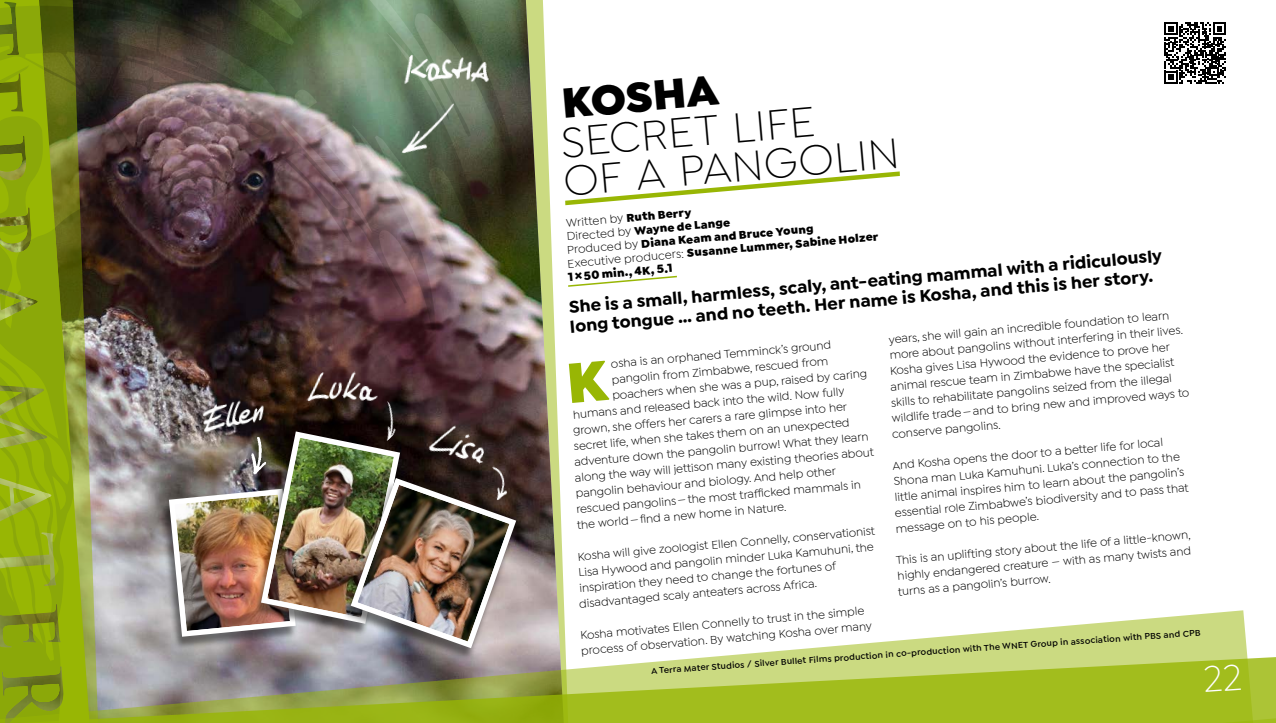
<style>
.page{position:relative;width:1276px;height:723px;background:#fff}
.page>*{position:absolute;margin:0;border:0;box-sizing:border-box;transform-origin:0 0}
.t1{font:300 45px/39px "Isidora Sans";color:#000}
.t2{font:900 45px "Isidora Sans";color:#000}
.t3{font:700 18px/19.5px "Isidora Sans";color:#000}
.t4{font:12px/15.8px "Isidora Sans";color:#000}
.t5{font:900 12px/13.5px "Isidora Sans";color:#000}
.t6{font:600 9px "Isidora Sans";color:#000}
.s1{font-weight:400}
</style>
<div class="page">
<img style="left:514px;top:0;width:50px;height:610px">
<img style="left:93px;top:0;width:421px;height:610px">
<svg style="left:0;top:0;width:93px;height:610px;background:#839619"></svg>
<svg style="left:0;top:610px;width:869px;height:45px"></svg>
<svg style="left:0;top:655px;width:869px;height:68px;background:#9fae53"></svg>
<svg style="left:869px;top:610px;width:407px;height:113px"></svg>
<svg style="left:560px;top:169px;width:340px;height:39px"></svg>
<svg style="left:568px;top:275px;width:109px;height:12px"></svg>
<img style="left:403px;top:52px;width:90px;height:39px">
<img style="left:399px;top:92px;width:56px;height:69px">
<img style="left:306px;top:364px;width:77px;height:51px">
<img style="left:425px;top:416px;width:69px;height:12px">
<svg style="left:195px;top:393px;width:78px;height:35px"></svg>
<img style="left:197px;top:398px;width:70px;height:30px">
<img style="left:364px;top:398px;width:43px;height:30px">
<div style="left:160px;top:491px;width:138px;height:159px;background:#000;opacity:.5"></div>
<div style="left:342px;top:480px;width:176px;height:181px;background:#000;opacity:.5"></div>
<img style="left:166px;top:428px;width:353px;height:223px">
<svg style="left:1164px;top:22px;width:62px;height:62px"></svg>
<svg style="left:1204px;top:664px;width:37px;height:28px"></svg>
<h1 class="t2" style="left:559px;top:75px;width:159px;rotate:-5deg">KOSHA</h1>
<h1 class="t1" style="left:558px;top:123px;width:339px;rotate:-5deg">SECRET LIFE<br>OF A PANGOLIN</h1>
<p class="t5" style="left:563px;top:216px;width:314px;rotate:-5deg"><span class="s1">Written by</span> Ruth Berry<br><span class="s1">Directed by</span> Wayne de Lange<br><span class="s1">Produced by</span> Diana Keam and Bruce Young<br><span class="s1">Executive producers:</span> Susanne Lummer, Sabine Holzer<br>1×50 min., 4K, 5.1</p>
<h2 class="t3" style="left:567px;top:298px;width:597px;rotate:-5deg">She is a small, harmless, scaly, ant-eating mammal with a ridiculously long tongue … and no teeth. Her name is Kosha, and this is her story.</h2>
<p class="t4" style="left:610px;top:356px;width:222px;rotate:-5deg">osha is an orphaned Temminck’s ground</p>
<p class="t4" style="left:888px;top:332px;width:283px;rotate:-5deg">years, she will gain an incredible foundation to learn</p>
<p class="t4" style="left:889px;top:347px;width:296px;rotate:-5deg">more about pangolins without interfering in their lives.</p>
<p class="t4" style="left:889px;top:363px;width:282px;rotate:-5deg">Kosha gives Lisa Hywood the evidence to prove her</p>
<p class="t4" style="left:890px;top:379px;width:286px;rotate:-5deg">animal rescue team in Zimbabwe have the specialist</p>
<p class="t4" style="left:611px;top:372px;width:218px;rotate:-5deg">pangolin from Zimbabwe, rescued from</p>
<p class="t4" style="left:612px;top:387px;width:257px;rotate:-5deg">poachers when she was a pup, raised by caring</p>
<p class="t4" style="left:890px;top:395px;width:283px;rotate:-5deg">skills to rehabilitate pangolins seized from the illegal</p>
<p class="t4" style="left:572px;top:407px;width:274px;rotate:-5deg">humans and released back into the wild. Now fully</p>
<p class="t4" style="left:891px;top:410px;width:300px;rotate:-5deg">wildlife trade—and to bring new and improved ways to</p>
<p class="t4" style="left:891px;top:426px;width:110px;rotate:-5deg">conserve pangolins.</p>
<p class="t4" style="left:889px;top:458px;width:297px;rotate:-5deg">And Kosha opens the door to a better life for local Shona man Luka Kamuhuni. Luka’s connection to the little animal inspires him to learn about the pangolin’s essential role Zimbabwe’s biodiversity and to pass that message on to his people.</p>
<p class="t4" style="left:894px;top:552px;width:298px;text-align:justify;rotate:-5deg">This is an uplifting story about the life of a little-known, highly endangered creature — with as many twists and turns as a pangolin’s burrow.</p>
<p class="t6" style="left:651px;top:666px;width:552px;rotate:-4deg">A Terra Mater Studios / Silver Bullet Films production in co-production with The WNET Group in association with PBS and CPB</p>
<p class="t4" style="left:572px;top:423px;width:276px;rotate:-5deg">grown, she offers her carers a rare glimpse into her</p>
<p class="t4" style="left:573px;top:438px;width:278px;rotate:-5deg">secret life, when she takes them on an unexpected</p>
<p class="t4" style="left:574px;top:454px;width:297px;rotate:-5deg">adventure down the pangolin burrow! What they learn</p>
<p class="t4" style="left:574px;top:470px;width:301px;rotate:-5deg">along the way will jettison many existing theories about</p>
<p class="t4" style="left:575px;top:486px;width:262px;rotate:-5deg">pangolin behaviour and biology. And help other</p>
<p class="t4" style="left:575px;top:501px;width:287px;rotate:-5deg">rescued pangolins—the most traffi cked mammals in</p>
<p class="t4" style="left:576px;top:517px;width:211px;rotate:-5deg">the world—fi nd a new home in Nature.</p>
<p class="t4" style="left:574px;top:549px;width:302px;rotate:-5deg">Kosha will give zoologist Ellen Connelly, conservationist Lisa Hywood and pangolin minder Luka Kamuhuni, the inspiration they need to change the fortunes of disadvantaged scaly anteaters across Africa.</p>
<p class="t4" style="left:579px;top:627px;width:293px;rotate:-5deg">Kosha motivates Ellen Connelly to trust in the simple process of observation. By watching Kosha over many</p>
</div>
